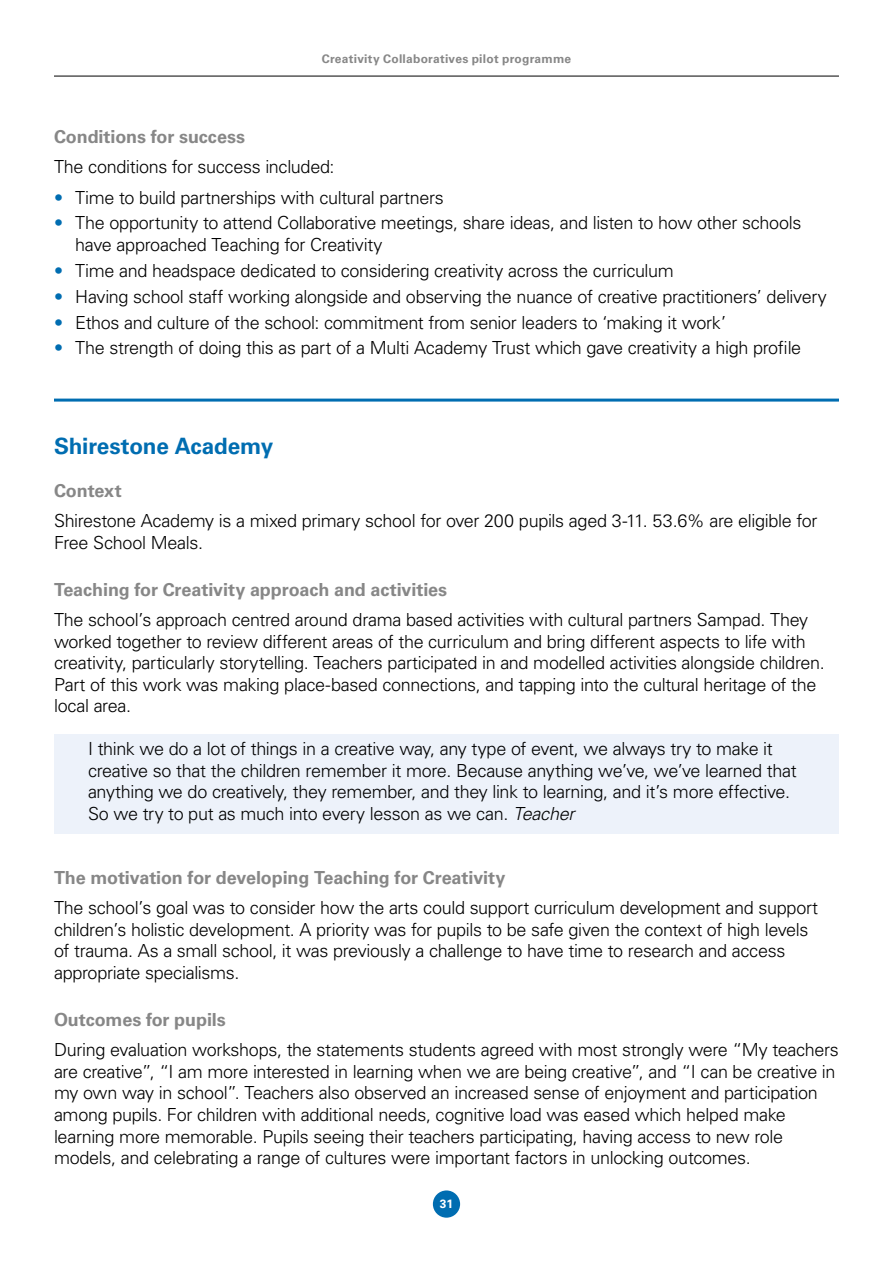
<style>
.page{position:relative;width:893px;height:1263px;background:#fff}
.page>*{position:absolute;margin:0;border:0;box-sizing:border-box;transform-origin:0 0}
.Body{font:700 22.5px "Univers LT Std";letter-spacing:-.005em;color:#006db1}
.Body-2{font:300 18px/21.6px "Univers LT Std";letter-spacing:-.02em;color:#000}
.Bullets_2{font:300 18px/21.6px "Univers LT Std";letter-spacing:-.02em;color:#000}
.Indented_shaded_para{font:300 18px/21.6px "Univers LT Std";letter-spacing:-.02em;color:#000}
.Body-3{font:700 18px "Univers LT Std";letter-spacing:-.005em;color:#878787}
.t1{font:700 12px "Univers LT Std";letter-spacing:.02em;color:#878787}
.t2{font:700 12px "Univers LT Std";color:#fff}
.s1{color:#006db1}
.s2{font-style:italic}
</style>
<div class="page">
<hr style="left:54px;top:76px;width:785px;height:1px;background:#000">
<div style="left:433px;top:1190px;width:27px;height:28px;background:#006db1;border-radius:50%"></div>
<div style="left:54px;top:734px;width:785px;height:99px;background:#edf2fa"></div>
<hr style="left:54px;top:399px;width:785px;height:3px;background:#006db1">
<p class="t1" style="left:322px;top:51px;width:251px">Creativity Collaboratives pilot programme</p>
<p class="Body-3" style="left:54px;top:126px;width:193px">Conditions for success</p>
<p class="Body-2" style="left:54px;top:156px;width:282px">The conditions for success included:</p>
<p class="Bullets_2" style="left:54px;top:186px;width:391px"><span class="s1">•</span> Time to build partnerships with cultural partners</p>
<p class="Bullets_2" style="left:75px;top:212px;width:728px;text-indent:-21px"><span class="s1">•</span> The opportunity to attend Collaborative meetings, share ideas, and listen to how other schools have approached Teaching for Creativity</p>
<p class="Bullets_2" style="left:54px;top:260px;width:621px"><span class="s1">•</span> Time and headspace dedicated to considering creativity across the curriculum</p>
<p class="Bullets_2" style="left:54px;top:286px;width:774px"><span class="s1">•</span> Having school staff working alongside and observing the nuance of creative practitioners’ delivery</p>
<p class="Bullets_2" style="left:54px;top:311px;width:674px"><span class="s1">•</span> Ethos and culture of the school: commitment from senior leaders to ‘making it work’</p>
<p class="Bullets_2" style="left:54px;top:337px;width:749px"><span class="s1">•</span> The strength of doing this as part of a Multi Academy Trust which gave creativity a high profile</p>
<p class="Body" style="left:54px;top:433px;width:221px">Shirestone Academy</p>
<p class="Body-3" style="left:54px;top:480px;width:69px">Context</p>
<p class="Body-2" style="left:54px;top:510px;width:765px">Shirestone Academy is a mixed primary school for over 200 pupils aged 3-11. 53.6% are eligible for<br>Free School Meals.</p>
<p class="Body-3" style="left:54px;top:579px;width:395px">Teaching for Creativity approach and activities</p>
<p class="Body-2" style="left:54px;top:609px;width:772px">The school’s approach centred around drama based activities with cultural partners Sampad. They worked together to review different areas of the curriculum and bring different aspects to life with creativity, particularly storytelling. Teachers participated in and modelled activities alongside children.<br>Part of this work was making place-based connections, and tapping into the cultural heritage of the local area.</p>
<p class="Indented_shaded_para" style="left:88px;top:738px;width:710px">I think we do a lot of things in a creative way, any type of event, we always try to make it creative so that the children remember it more. Because anything we’ve, we’ve learned that anything we do creatively, they remember, and they link to learning, and it’s more effective.<br>So we try to put as much into every lesson as we can. <span class="s2">Teacher</span></p>
<p class="Body-3" style="left:54px;top:867px;width:453px">The motivation for developing Teaching for Creativity</p>
<p class="Body-2" style="left:54px;top:897px;width:766px">The school’s goal was to consider how the arts could support curriculum development and support children’s holistic development. A priority was for pupils to be safe given the context of high levels of trauma. As a small school, it was previously a challenge to have time to research and access appropriate specialisms.</p>
<p class="Body-3" style="left:54px;top:1009px;width:173px">Outcomes for pupils</p>
<p class="Body-2" style="left:54px;top:1039px;width:786px">During evaluation workshops, the statements students agreed with most strongly were “My teachers are creative”, “I am more interested in learning when we are being creative”, and “I can be creative in my own way in school”. Teachers also observed an increased sense of enjoyment and participation among pupils. For children with additional needs, cognitive load was eased which helped make learning more memorable. Pupils seeing their teachers participating, having access to new role models, and celebrating a range of cultures were important factors in unlocking outcomes.</p>
<p class="t2" style="left:440px;top:1196px;width:15px">31</p>
</div>
